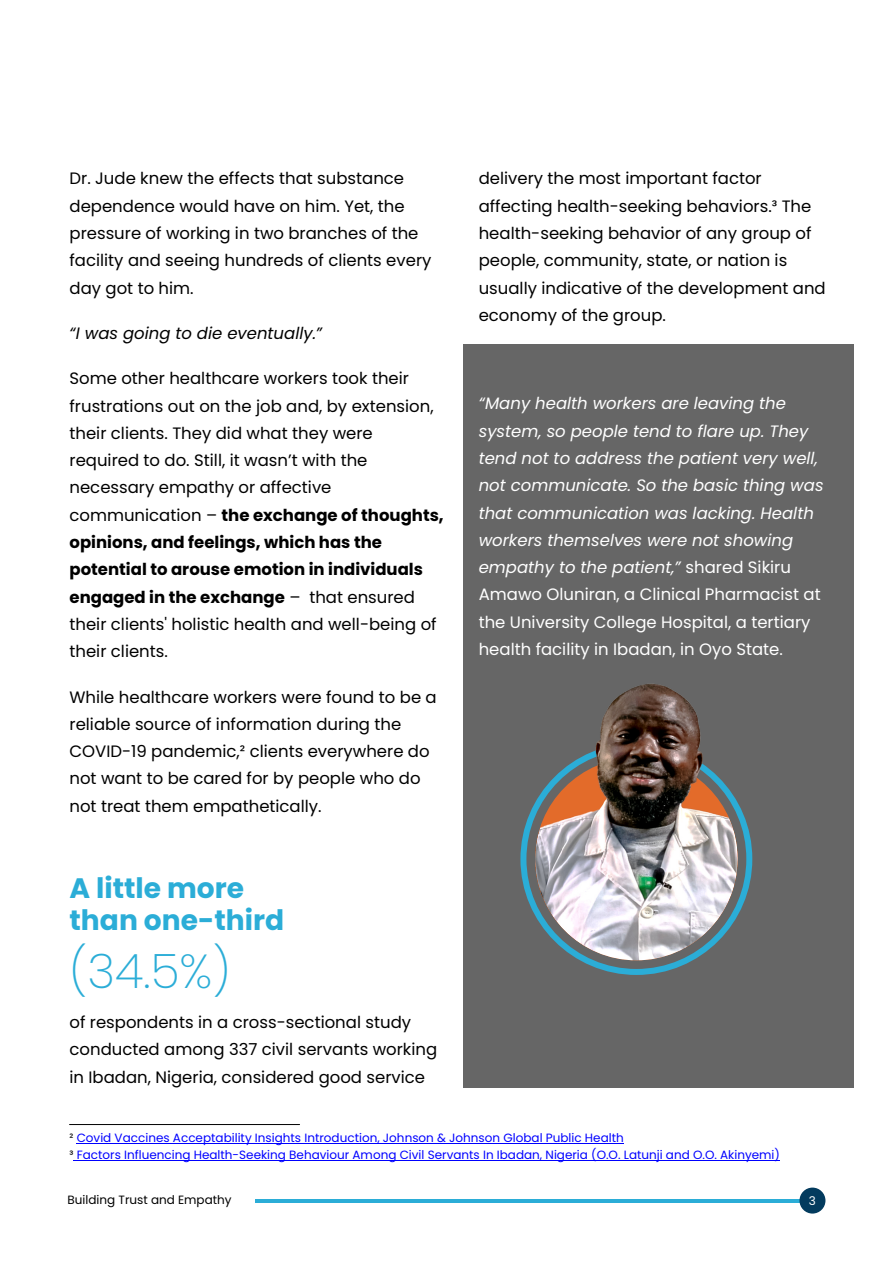
<style>
.page{position:relative;width:893px;height:1263px;background:#fff}
.page>*{position:absolute;margin:0;border:0;box-sizing:border-box;transform-origin:0 0}
.t1{font:200 47.7px "Poppins";color:#2badd7}
.t2{font:700 28.05px/31.3px "Poppins";color:#2badd7}
.t3{font:16.5px/27.3px "Poppins";color:#000}
.t4{font:italic 16.5px/27.3px "Poppins";color:#fff}
.t5{font:italic 16.5px "Poppins";color:#000}
.t6{font:12px/16.5px "Poppins";color:#00f}
.t7{font:12px "Poppins";color:#000}
.t8{font:12px "Poppins";color:#fff}
.s1{font-weight:700}
.s2{font-style:normal}
.s3{color:#000}
</style>
<div class="page">
<div style="left:463px;top:344px;width:391px;height:743px;background:#666"></div>
<div style="left:520px;top:743px;width:232px;height:232px;border:6px solid #2badd7;border-radius:50%"></div>
<img style="left:535px;top:758px;width:203px;height:202px;border-radius:50%">
<img style="left:561px;top:684px;width:158px;height:229px">
<hr style="left:77px;top:1143px;width:547px;height:1px;background:#00f">
<hr style="left:74px;top:1160px;width:706px;height:1px;background:#00f">
<hr style="left:70px;top:1124px;width:230px;height:1px;background:#000">
<hr style="left:255px;top:1199px;width:562px;height:3px;background:#2badd7">
<div style="left:799px;top:1187px;width:26px;height:26px;background:#033b5e;border-radius:50%"></div>
<p class="t3" style="left:70px;top:165px;width:363px">Dr. Jude knew the effects that substance dependence would have on him. Yet, the pressure of working in two branches of the facility and seeing hundreds of clients every day got to him.</p>
<p class="t5" style="left:70px;top:322px;width:254px">“I was going to die eventually.”</p>
<p class="t3" style="left:70px;top:365px;width:376px">Some other healthcare workers took their frustrations out on the job and, by extension, their clients. They did what they were required to do. Still, it wasn’t with the necessary empathy or affective communication – <span class="s1">the exchange of thoughts, opinions, and feelings, which has the potential to arouse emotion in individuals engaged in the exchange</span> – that ensured their clients' holistic health and well-being of their clients.</p>
<p class="t3" style="left:70px;top:683px;width:369px">While healthcare workers were found to be a reliable source of information during the COVID-19 pandemic,² clients everywhere do not want to be cared for by people who do not treat them empathetically.</p>
<h2 class="t2" style="left:70px;top:873px;width:216px">A little more than one-third</h2>
<h1 class="t1" style="left:70px;top:938px;width:162px">(34.5%)</h1>
<p class="t3" style="left:70px;top:1009px;width:369px">of respondents in a cross-sectional study conducted among 337 civil servants working in Ibadan, Nigeria, considered good service</p>
<p class="t3" style="left:479px;top:165px;width:348px">delivery the most important factor affecting health-seeking behaviors.³ The health-seeking behavior of any group of people, community, state, or nation is usually indicative of the development and economy of the group.</p>
<p class="t4" style="left:479px;top:390px;width:346px">“Many health workers are leaving the system, so people tend to flare up. They tend not to address the patient very well, not communicate. So the basic thing was that communication was lacking. Health workers themselves were not showing empathy to the patient,” <span class="s2">shared Sikiru Amawo Oluniran, a Clinical Pharmacist at the University College Hospital, a tertiary health facility in Ibadan, in Oyo State.</span></p>
<p class="t6" style="left:70px;top:1130px;width:712px"><span class="s3">²</span> Covid Vaccines Acceptability Insights Introduction, Johnson &amp; Johnson Global Public Health<br><span class="s3">³</span> Factors Influencing Health-Seeking Behaviour Among Civil Servants In Ibadan, Nigeria (O.O. Latunji and O.O. Akinyemi)</p>
<p class="t7" style="left:68px;top:1191px;width:166px">Building Trust and Empathy</p>
<p class="t8" style="left:809px;top:1192px;width:9px">3</p>
</div>
